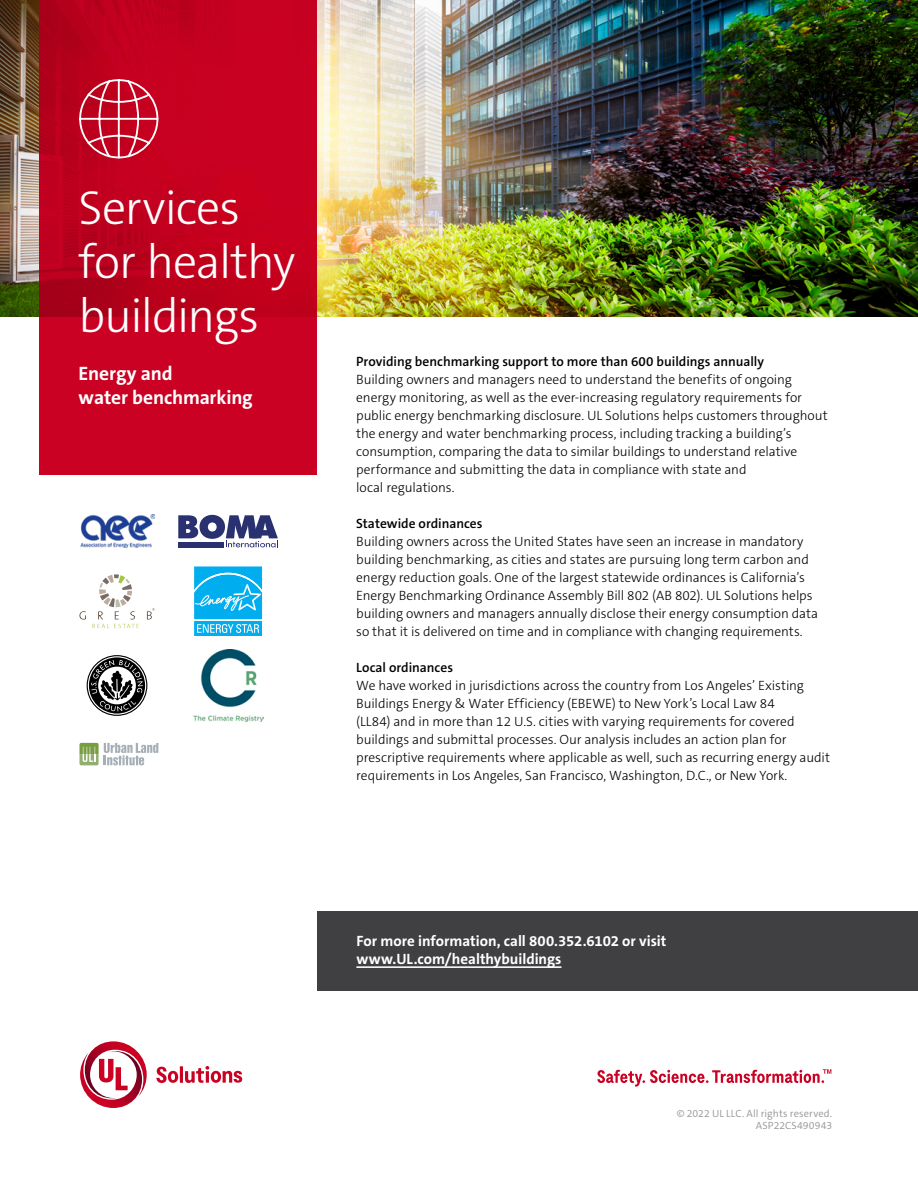
<style>
.page{position:relative;width:918px;height:1188px;background:#fff}
.page>*{position:absolute;margin:0;border:0;box-sizing:border-box;transform-origin:0 0}
.t1{font:300 48px/54px "The Sans C5";letter-spacing:-.025em;color:#fff}
.t2{font:700 19.5px/24px "The Sans C5";letter-spacing:-.01em;color:#fff}
.t3{font:700 15px/18px "The Sans C5";color:#fff}
.t4{font:300 13.5px/18px "The Sans C5";letter-spacing:-.005em;color:#000}
.t5{font:600 13.5px "The Sans C5";color:#000}
.t6{font:300 10.5px/12.6px "The Sans C5";letter-spacing:.01em;color:#939598;text-align:right}
</style>
<div class="page">
<svg style="left:80px;top:1041px;width:162px;height:67px"></svg>
<svg style="left:597px;top:1069px;width:234px;height:18px"></svg>
<img style="left:0;top:0;width:918px;height:317px">
<svg style="left:40px;top:0;width:277px;height:475px;fill:#c90021"></svg>
<svg style="left:78px;top:78px;width:81px;height:81px"></svg>
<div style="left:317px;top:911px;width:601px;height:79px;background:#404042"></div>
<img style="left:80px;top:515px;width:75px;height:32px">
<svg style="left:178px;top:515px;width:100px;height:32px"></svg>
<svg style="left:87px;top:655px;width:60px;height:61px"></svg>
<svg style="left:88px;top:656px;width:58px;height:59px"></svg>
<svg style="left:89px;top:657px;width:56px;height:57px"></svg>
<svg style="left:91px;top:660px;width:52px;height:51px"></svg>
<svg style="left:79px;top:611px;width:7px;height:9px"></svg>
<svg style="left:147px;top:608px;width:8px;height:11px"></svg>
<svg style="left:93px;top:574px;width:46px;height:54px"></svg>
<svg style="left:80px;top:743px;width:78px;height:22px"></svg>
<svg style="left:194px;top:566px;width:69px;height:70px"></svg>
<img style="left:193px;top:650px;width:71px;height:71px">
<hr style="left:356px;top:966px;width:205px;height:2px;background:#fff">
<h1 class="t1" style="left:79px;top:181px;width:218px">Services for healthy buildings</h1>
<h2 class="t2" style="left:79px;top:361px;width:176px">Energy and<br>water benchmarking</h2>
<p class="t5" style="left:356px;top:353px;width:409px">Providing benchmarking support to more than 600 buildings annually</p>
<p class="t4" style="left:356px;top:371px;width:473px">Building owners and managers need to understand the benefits of ongoing energy monitoring, as well as the ever-increasing regulatory requirements for public energy benchmarking disclosure. UL Solutions helps customers throughout the energy and water benchmarking process, including tracking a building’s consumption, comparing the data to similar buildings to understand relative performance and submitting the data in compliance with state and<br>local regulations.</p>
<p class="t5" style="left:356px;top:515px;width:128px">Statewide ordinances</p>
<p class="t4" style="left:356px;top:533px;width:464px">Building owners across the United States have seen an increase in mandatory building benchmarking, as cities and states are pursuing long term carbon and energy reduction goals. One of the largest statewide ordinances is California’s Energy Benchmarking Ordinance Assembly Bill 802 (AB 802). UL Solutions helps building owners and managers annually disclose their energy consumption data so that it is delivered on time and in compliance with changing requirements.</p>
<p class="t5" style="left:356px;top:659px;width:98px">Local ordinances</p>
<p class="t4" style="left:356px;top:677px;width:475px">We have worked in jurisdictions across the country from Los Angeles’ Existing Buildings Energy &amp; Water Efficiency (EBEWE) to New York’s Local Law 84<br>(LL84) and in more than 12 U.S. cities with varying requirements for covered buildings and submittal processes. Our analysis includes an action plan for prescriptive requirements where applicable as well, such as recurring energy audit requirements in Los Angeles, San Francisco, Washington, D.C., or New York.</p>
<p class="t3" style="left:356px;top:932px;width:312px">For more information, call 800.352.6102 or visit www.UL.com/healthybuildings</p>
<p class="t6" style="left:677px;top:1107px;width:157px">© 2022 UL LLC. All rights reserved.<br>ASP22CS490943</p>
</div>
